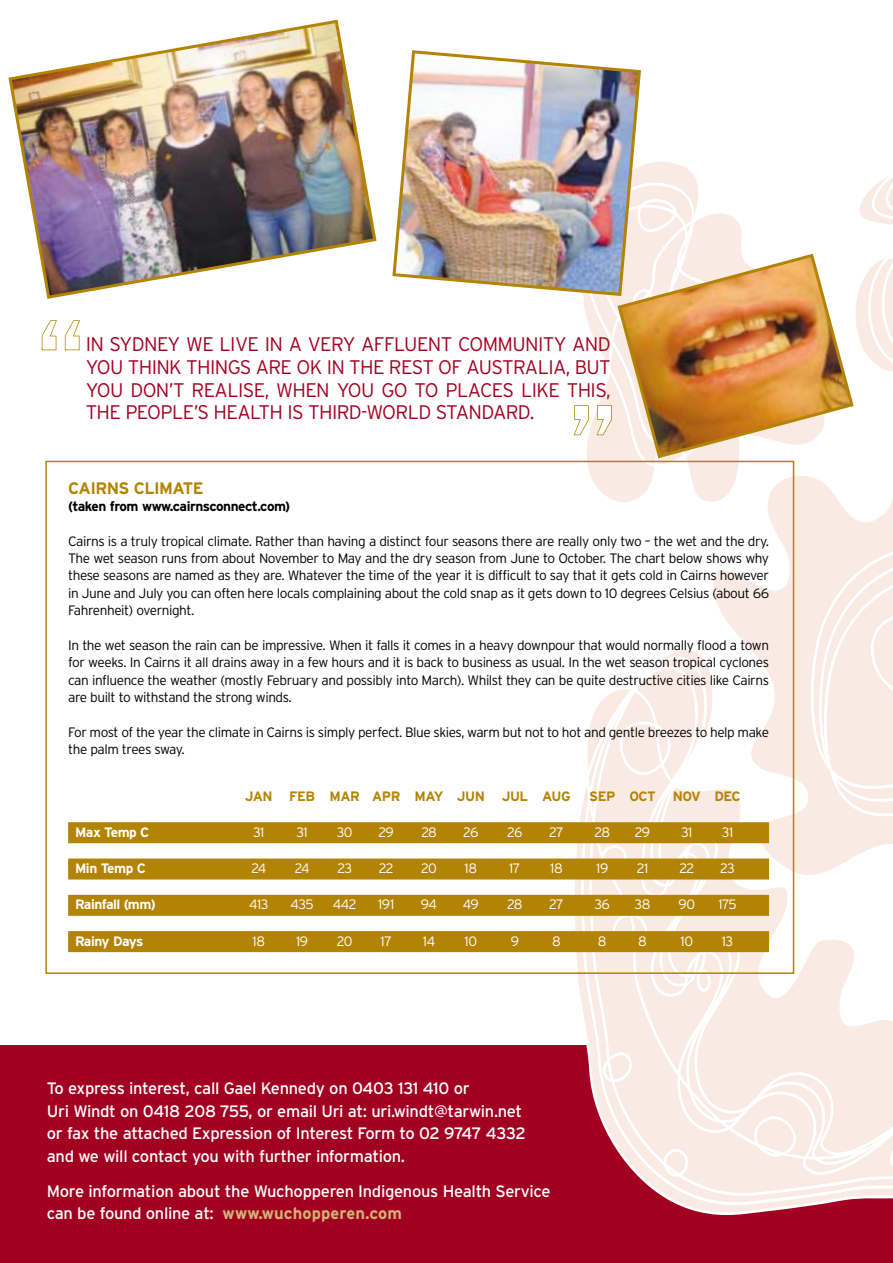
<style>
.page{position:relative;width:893px;height:1263px;background:#fff}
.page>*{position:absolute;margin:0;border:0;box-sizing:border-box;transform-origin:0 0}
.t1{font:300 19.65px/22.6px "Interstate";letter-spacing:-.03em;color:#a20021;text-align:justify}
.t2{font:700 16.65px "Interstate";letter-spacing:-.035em;color:#b38304}
.t3{font:16.5px/22.5px "Interstate";letter-spacing:-.02em;color:#fff}
.t4{font:300 13.65px/17.4px "Interstate";letter-spacing:-.03em;color:#000;text-align:justify}
.t5{font:300 13.65px "Interstate";letter-spacing:-.045em;color:#fff}
.t6{font:700 13.65px "Interstate";letter-spacing:-.035em;color:#b38304}
.t7{font:700 13.65px "Interstate";letter-spacing:-.035em;color:#000}
.t8{font:700 13.65px "Interstate";letter-spacing:-.035em;color:#fff}
.t9{font:700 13.65px "Interstate";letter-spacing:-.055em;color:#fff}
.s1{font-weight:700;color:#d4b275}
</style>
<div class="page">
<div style="left:0;top:1046px;width:892px;height:217px;background:#a20021"></div>
<svg style="left:768px;top:502px;width:124px;height:19px"></svg>
<svg style="left:762px;top:460px;width:86px;height:49px"></svg>
<svg style="left:855px;top:177px;width:37px;height:195px"></svg>
<svg style="left:582px;top:521px;width:310px;height:694px"></svg>
<div style="left:68px;top:822px;width:701px;height:21px;background:#b38304"></div>
<div style="left:68px;top:859px;width:701px;height:21px;background:#b38304"></div>
<div style="left:68px;top:895px;width:701px;height:21px;background:#b38304"></div>
<div style="left:68px;top:931px;width:701px;height:21px;background:#b38304"></div>
<img style="left:8px;top:19px;width:369px;height:280px">
<img style="left:392px;top:50px;width:249px;height:242px">
<img style="left:762px;top:253px;width:92px;height:192px">
<svg style="left:42px;top:320px;width:38px;height:30px"></svg>
<img style="left:573px;top:155px;width:189px;height:347px">
<h1 class="t1" style="left:86px;top:335px;width:526px">IN SYDNEY WE LIVE IN A VERY AFFLUENT COMMUNITY AND YOU THINK THINGS ARE OK IN THE REST OF AUSTRALIA, BUT YOU DON’T REALISE, WHEN YOU GO TO PLACES LIKE THIS, THE PEOPLE’S HEALTH IS THIRD-WORLD STANDARD.</h1>
<p class="t2" style="left:68px;top:481px;width:137px">CAIRNS CLIMATE</p>
<p class="t7" style="left:68px;top:501px;width:224px">(taken from www.cairnsconnect.com)</p>
<p class="t4" style="left:68px;top:533px;width:702px">Cairns is a truly tropical climate. Rather than having a distinct four seasons there are really only two – the wet and the dry.<br>The wet season runs from about November to May and the dry season from June to October. The chart below shows why these seasons are named as they are. Whatever the time of the year it is difficult to say that it gets cold in Cairns however in June and July you can often here locals complaining about the cold snap as it gets down to 10 degrees Celsius (about 66<br>Fahrenheit) overnight.</p>
<p class="t4" style="left:68px;top:638px;width:702px">In the wet season the rain can be impressive. When it falls it comes in a heavy downpour that would normally flood a town for weeks. In Cairns it all drains away in a few hours and it is back to business as usual. In the wet season tropical cyclones can influence the weather (mostly February and possibly into March). Whilst they can be quite destructive cities like Cairns are built to withstand the strong winds.</p>
<p class="t4" style="left:68px;top:725px;width:702px">For most of the year the climate in Cairns is simply perfect. Blue skies, warm but not to hot and gentle breezes to help make the palm trees sway.</p>
<p class="t6" style="left:245px;top:791px;width:327px">JAN FEB MAR APR MAY JUN JUL AUG</p>
<p class="t6" style="left:589px;top:791px;width:68px">SEP OCT</p>
<p class="t6" style="left:673px;top:791px;width:69px">NOV DEC</p>
<p class="t8" style="left:75px;top:827px;width:76px">Max Temp C</p>
<p class="t5" style="left:253px;top:827px;width:13px">31</p>
<p class="t5" style="left:296px;top:827px;width:13px">31</p>
<p class="t5" style="left:337px;top:827px;width:17px">30</p>
<p class="t5" style="left:378px;top:827px;width:17px">29</p>
<p class="t5" style="left:421px;top:827px;width:17px">28</p>
<p class="t5" style="left:463px;top:827px;width:17px">26</p>
<p class="t5" style="left:507px;top:827px;width:17px">26</p>
<p class="t5" style="left:549px;top:827px;width:16px">27</p>
<p class="t5" style="left:594px;top:827px;width:17px">28</p>
<p class="t5" style="left:634px;top:827px;width:17px">29</p>
<p class="t5" style="left:681px;top:827px;width:13px">31</p>
<p class="t5" style="left:722px;top:827px;width:13px">31</p>
<p class="t8" style="left:75px;top:863px;width:72px">Min Temp C</p>
<p class="t5" style="left:251px;top:863px;width:16px">24</p>
<p class="t5" style="left:295px;top:863px;width:16px">24</p>
<p class="t5" style="left:337px;top:863px;width:16px">23</p>
<p class="t5" style="left:379px;top:863px;width:16px">22</p>
<p class="t5" style="left:421px;top:863px;width:17px">20</p>
<p class="t5" style="left:464px;top:863px;width:14px">18</p>
<p class="t5" style="left:509px;top:863px;width:13px">17</p>
<p class="t5" style="left:550px;top:863px;width:14px">18</p>
<p class="t5" style="left:596px;top:863px;width:14px">19</p>
<p class="t5" style="left:636px;top:863px;width:13px">21</p>
<p class="t5" style="left:679px;top:863px;width:16px">22</p>
<p class="t5" style="left:720px;top:863px;width:16px">23</p>
<p class="t8" style="left:75px;top:899px;width:82px">Rainfall (mm)</p>
<p class="t5" style="left:249px;top:900px;width:21px">413</p>
<p class="t5" style="left:290px;top:900px;width:25px">435</p>
<p class="t5" style="left:333px;top:900px;width:25px">442</p>
<p class="t5" style="left:378px;top:900px;width:18px">191</p>
<p class="t5" style="left:421px;top:900px;width:18px">94</p>
<p class="t5" style="left:463px;top:900px;width:17px">49</p>
<p class="t5" style="left:507px;top:900px;width:17px">28</p>
<p class="t5" style="left:549px;top:900px;width:16px">27</p>
<p class="t5" style="left:594px;top:900px;width:17px">36</p>
<p class="t5" style="left:634px;top:900px;width:17px">38</p>
<p class="t5" style="left:678px;top:900px;width:18px">90</p>
<p class="t5" style="left:718px;top:900px;width:20px">175</p>
<p class="t9" style="left:75px;top:936px;width:70px">Rainy Days</p>
<p class="t5" style="left:252px;top:936px;width:14px">18</p>
<p class="t5" style="left:296px;top:936px;width:14px">19</p>
<p class="t5" style="left:337px;top:936px;width:17px">20</p>
<p class="t5" style="left:380px;top:936px;width:13px">17</p>
<p class="t5" style="left:423px;top:936px;width:14px">14</p>
<p class="t5" style="left:464px;top:936px;width:14px">10</p>
<p class="t5" style="left:510px;top:936px;width:10px">9</p>
<p class="t5" style="left:552px;top:936px;width:10px">8</p>
<p class="t5" style="left:598px;top:936px;width:10px">8</p>
<p class="t5" style="left:638px;top:936px;width:10px">8</p>
<p class="t5" style="left:680px;top:936px;width:14px">10</p>
<p class="t5" style="left:721px;top:936px;width:13px">13</p>
<p class="t3" style="left:47px;top:1079px;width:480px">To express interest, call Gael Kennedy on 0403 131 410 or<br>Uri Windt on 0418 208 755, or email Uri at: uri.windt@tarwin.net or fax the attached Expression of Interest Form to 02 9747 4332 and we will contact you with further information.</p>
<p class="t3" style="left:47px;top:1181px;width:505px">More information about the Wuchopperen Indigenous Health Service can be found online at: <span class="s1">www.wuchopperen.com</span></p>
</div>
